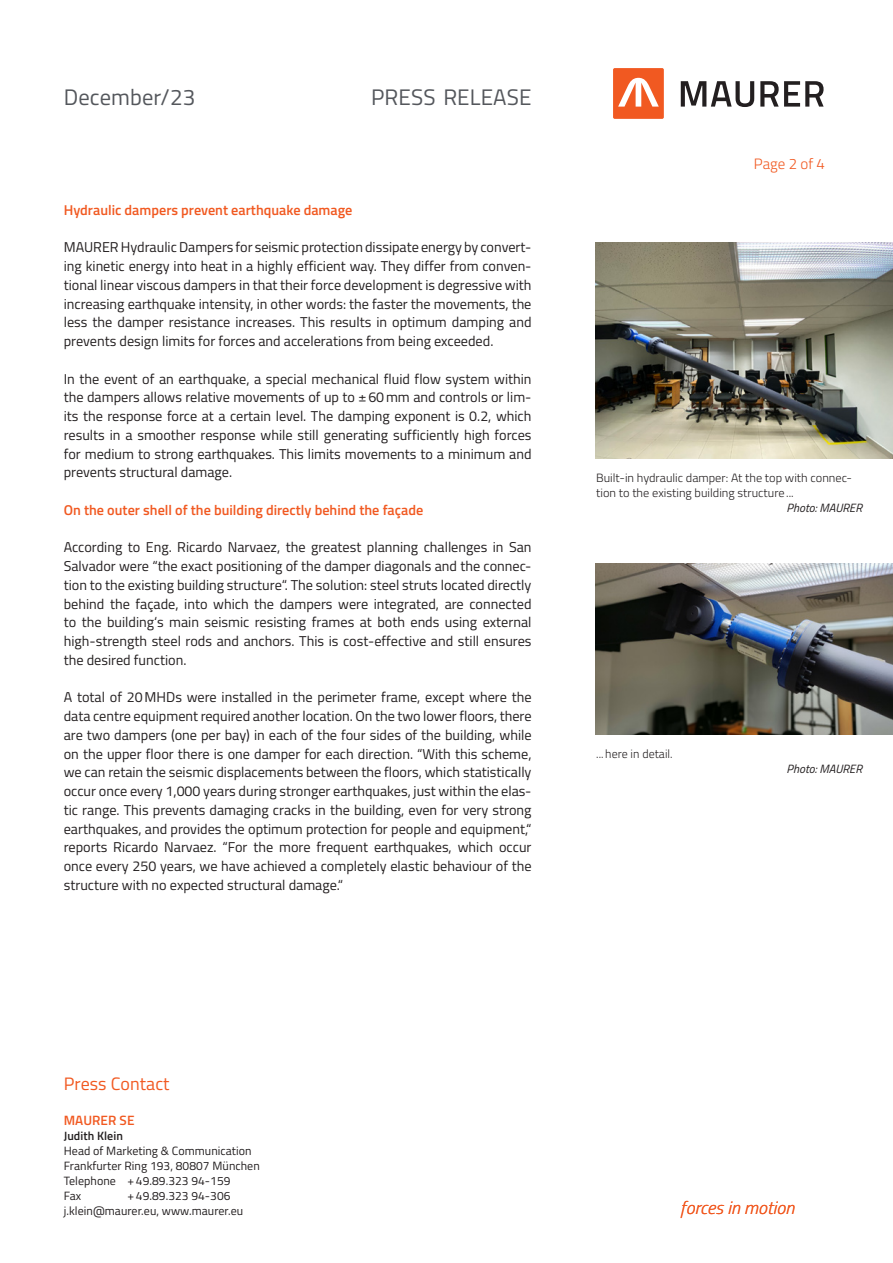
<style>
.page{position:relative;width:893px;height:1263px;background:#fff}
.page>*{position:absolute;margin:0;border:0;box-sizing:border-box;transform-origin:0 0}
.t1{font:22.5px "Titillium";letter-spacing:.005em;color:#54575c}
.t2{font:italic 300 18px "Titillium";letter-spacing:.005em;color:#f15921}
.t3{font:18px "Titillium";letter-spacing:.005em;color:#f15921}
.t4{font:300 15px "Titillium";color:#f15921}
.t5{font:14.25px/18.8px "Titillium";color:#231f20;text-align:justify}
.t6{font:600 14.25px "Titillium";color:#f15921}
.t7{font:600 13.5px "Titillium";letter-spacing:.005em;color:#f15921}
.t8{font:12px/15px "Titillium";letter-spacing:.005em;color:#231f20}
.t9{font:300 12px/15px "Titillium";color:#231f20}
.t10{font:italic 12px "Titillium";color:#231f20}
.t11{font:600 12px "Titillium";letter-spacing:.005em;color:#231f20}
</style>
<div class="page">
<div style="left:613px;top:68px;width:51px;height:51px;background:#f15921;border-radius:2px"></div>
<svg style="left:681px;top:81px;width:73px;height:26px"></svg>
<svg style="left:760px;top:81px;width:64px;height:26px"></svg>
<svg style="left:618px;top:78px;width:41px;height:29px"></svg>
<img style="left:595px;top:242px;width:298px;height:216px">
<img style="left:595px;top:564px;width:298px;height:170px">
<h1 class="t1" style="left:64px;top:81px;width:133px">December/23</h1>
<h1 class="t1" style="left:371px;top:81px;width:162px">PRESS RELEASE</h1>
<p class="t6" style="left:64px;top:199px;width:290px">Hydraulic dampers prevent earthquake damage</p>
<p class="t5" style="left:64px;top:237px;width:469px;text-align:left">MAURER Hydraulic Dampers for seismic protection dissipate energy by convert&shy;ing kinetic energy into heat in a highly efficient way. They differ from conven&shy;tional linear viscous dampers in that their force development is degressive with increasing earthquake intensity, in other words: the faster the movements, the less the damper resistance increases. This results in optimum damping and prevents design limits for forces and accelerations from being exceeded.</p>
<p class="t5" style="left:64px;top:369px;width:469px">In the event of an earthquake, a special mechanical fluid flow system within the dampers allows relative movements of up to ±60mm and controls or lim&shy;its the response force at a certain level. The damping exponent is 0.2, which results in a smoother response while still generating sufficiently high forces for medium to strong earthquakes. This limits movements to a minimum and prevents structural damage.</p>
<p class="t6" style="left:64px;top:499px;width:361px">On the outer shell of the building directly behind the façade</p>
<p class="t5" style="left:64px;top:537px;width:469px">According to Eng. Ricardo Narvaez, the greatest planning challenges in San Salvador were “the exact positioning of the damper diagonals and the connec&shy;tion to the existing building structure“. The solution: steel struts located directly behind the façade, into which the dampers were integrated, are connected to the building‘s main seismic resisting frames at both ends using external high-strength steel rods and anchors. This is cost-effective and still ensures the desired function.</p>
<p class="t5" style="left:64px;top:687px;width:469px">A total of 20MHDs were installed in the perimeter frame, except where the data centre equipment required another location. On the two lower floors, there are two dampers (one per bay) in each of the four sides of the building, while on the upper floor there is one damper for each direction. “With this scheme, we can retain the seismic displacements between the floors, which statistically occur once every 1,000 years during stronger earthquakes, just within the elas&shy;tic range. This prevents damaging cracks in the building, even for very strong earthquakes, and provides the optimum protection for people and equipment,“ reports Ricardo Narvaez. “For the more frequent earthquakes, which occur once every 250 years, we have achieved a completely elastic behaviour of the structure with no expected structural damage.“</p>
<p class="t4" style="left:754px;top:152px;width:72px">Page 2 of 4</p>
<p class="t9" style="left:596px;top:470px;width:257px">Built-in hydraulic damper: At the top with connec&shy;tion to the existing building structure...</p>
<p class="t10" style="left:787px;top:499px;width:77px">Photo: MAURER</p>
<p class="t9" style="left:596px;top:746px;width:78px">... here in detail.</p>
<p class="t10" style="left:787px;top:760px;width:77px">Photo: MAURER</p>
<p class="t3" style="left:64px;top:1070px;width:107px">Press Contact</p>
<p class="t7" style="left:64px;top:1109px;width:72px">MAURER SE</p>
<p class="t11" style="left:64px;top:1126px;width:61px">Judith Klein</p>
<p class="t8" style="left:64px;top:1142px;width:198px">Head of Marketing &amp; Communication<br>Frankfurter Ring 193, 80807 München<br>Telephone +49.89.323 94-159<br>Fax</p>
<p class="t8" style="left:64px;top:1187px;width:181px;text-indent:64px">+49.89.323 94-306 j.klein@maurer.eu, www.maurer.eu</p>
<p class="t2" style="left:680px;top:1194px;width:115px">forces in motion</p>
</div>
